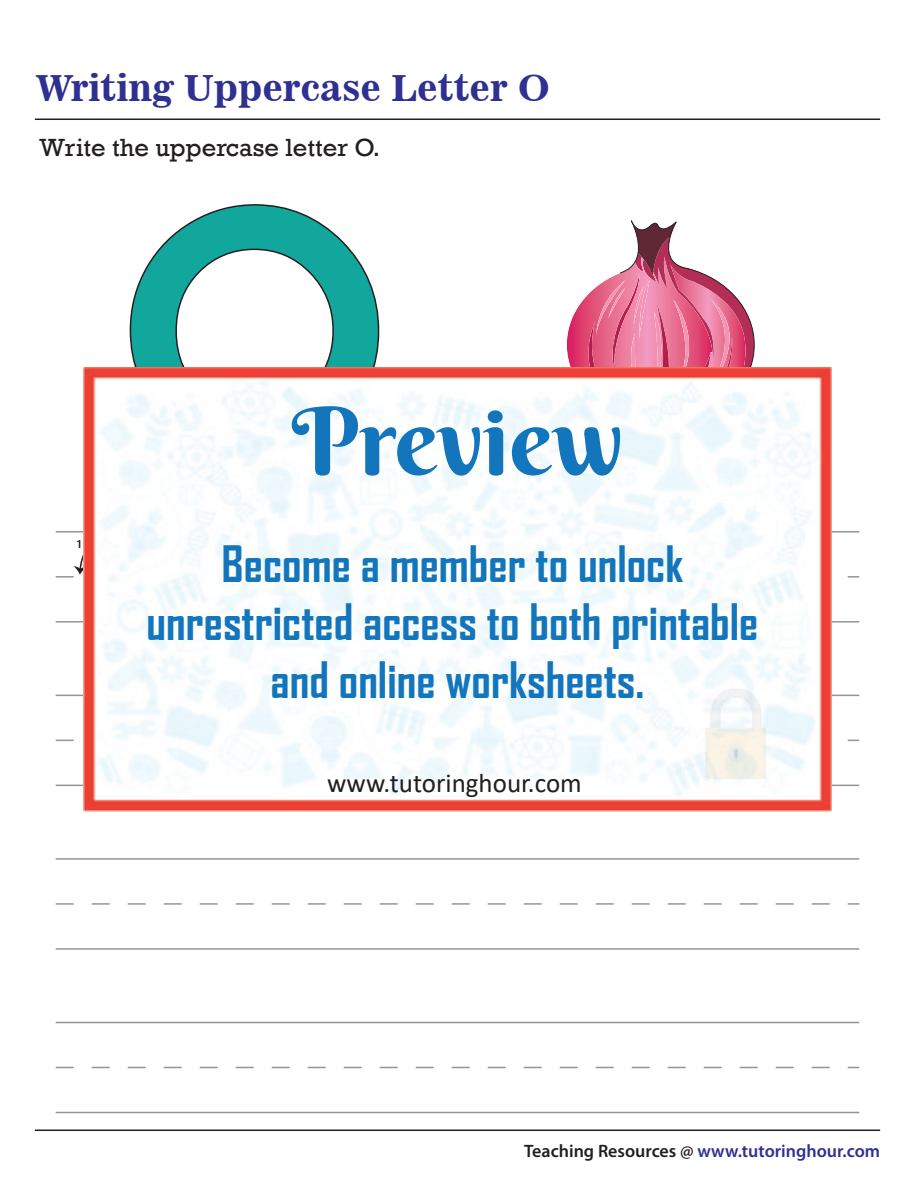
<style>
.page{position:relative;width:918px;height:1188px;background:#fff}
.page>*{position:absolute;margin:0;border:0;box-sizing:border-box;transform-origin:0 0}
.t1{font:94.05px "Berkshire Swash";color:#1375bc}
.t2{font:700 48px/57.6px "Agency FB";color:#1375bc;text-align:center}
.t3{font:36px "News 701 BT Bold A";color:#2e3092}
.t4{font:27px "Calibri";color:#211e1e}
.t5{font:25.5px "Rockwell";color:#231f20}
.t6{font:600 18px "Myriad Pro";color:#2e3092}
.t7{font:600 12px "Myriad Pro";color:#231f20}
.s1{color:#231f20}
</style>
<div class="page">
<hr style="left:56px;top:621px;width:803px;height:2px;background:#939598">
<hr style="left:56px;top:785px;width:803px;height:1px;background:#939598">
<hr style="left:56px;top:695px;width:803px;height:1px;background:#939598">
<svg style="left:56px;top:740px;width:803px;height:1px"></svg>
<hr style="left:56px;top:948px;width:803px;height:2px;background:#939598">
<hr style="left:56px;top:858px;width:803px;height:2px;background:#939598">
<svg style="left:56px;top:903px;width:803px;height:2px"></svg>
<hr style="left:56px;top:1112px;width:803px;height:1px;background:#939598">
<hr style="left:56px;top:1022px;width:803px;height:1px;background:#939598">
<svg style="left:56px;top:1067px;width:803px;height:1px"></svg>
<svg style="left:56px;top:220px;width:803px;height:394px"></svg>
<svg style="left:129px;top:204px;width:251px;height:164px"></svg>
<hr style="left:35px;top:119px;width:845px;height:1px;background:#231f20">
<hr style="left:35px;top:1130px;width:845px;height:1px;background:#231f20">
<img style="left:84px;top:368px;width:747px;height:443px">
<p class="t3" style="left:36px;top:72px;width:516px">Writing Uppercase Letter O</p>
<p class="t5" style="left:39px;top:138px;width:342px">Write the uppercase letter O.</p>
<p class="t7" style="left:76px;top:540px;width:8px">1</p>
<h1 class="t1" style="left:292px;top:387px;width:333px">Preview</h1>
<p class="t2" style="left:147px;top:539px;width:613px">Become a member to unlock unrestricted access to both printable and online worksheets.</p>
<p class="t4" style="left:327px;top:774px;width:256px">www.tutoringhour.com</p>
<p class="t6" style="left:524px;top:1144px;width:357px"><span class="s1">Teaching Resources @</span> www.tutoringhour.com</p>
</div>
